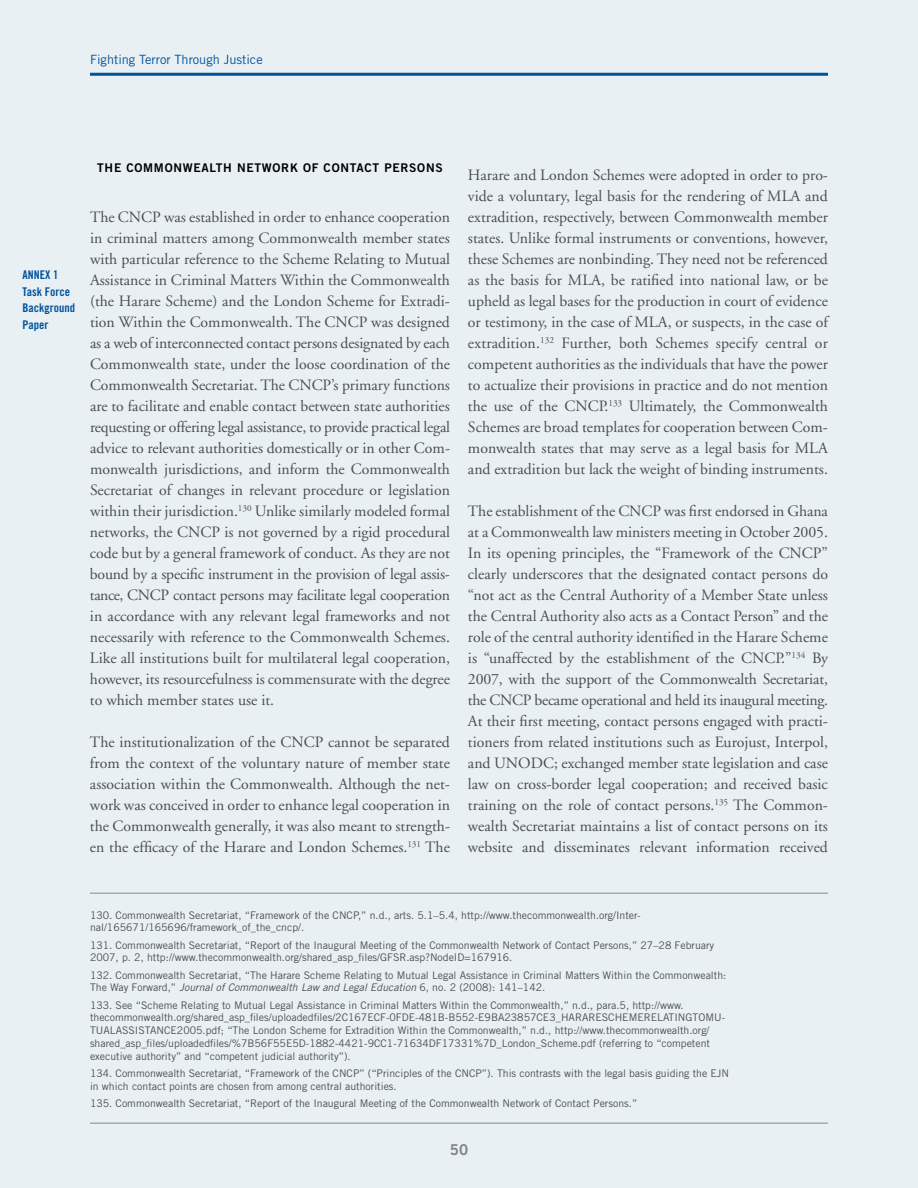
<style>
.page{position:relative;width:918px;height:1188px;background:#e9f0f4}
.page>*{position:absolute;margin:0;border:0;box-sizing:border-box;transform-origin:0 0}
.t1{font:15.75px/21px "Adobe Garamond";color:#4d4d4f;text-align:justify}
.t2{font:15px "Trade Gothic Bold Two";color:#808285}
.t3{font:12.75px "Trade Gothic";color:#00539b}
.t4{font:12px "Trade Gothic Bold Two";letter-spacing:.06em;color:#000}
.t5{font:12px/16.5px "Trade Gothic Bold Cond Twenty";color:#00539b}
.t6{font:10.5px/17.2px "Trade Gothic";color:#4d4d4f}
.s1{font-style:italic}
</style>
<div class="page">
<hr style="left:90px;top:1122px;width:738px;height:2px;background:#a7a9ac">
<hr style="left:90px;top:73px;width:738px;height:3px;background:#00539b">
<hr style="left:90px;top:892px;width:738px;height:2px;background:#a7a9ac">
<p class="t3" style="left:90px;top:52px;width:174px">Fighting Terror Through Justice</p>
<p class="t5" style="left:22px;top:267px;width:54px">ANNEX 1<br>Task Force<br>Background<br>Paper</p>
<p class="t4" style="left:97px;top:160px;width:77px">THE COMMONWEALTH</p>
<p class="t4" style="left:237px;top:160px;width:19px">NETWOR</p>
<p class="t4" style="left:290px;top:160px;width:51px">K OF CONTACT</p>
<p class="t4" style="left:384px;top:160px;width:10px">PERSONS</p>
<p class="t1" style="left:90px;top:207px;width:362px">The CNCP was established in order to enhance cooperation in criminal matters among Commonwealth member states with particular reference to the Scheme Relating to Mutual Assistance in Criminal Matters Within the Commonwealth (the Harare Scheme) and the London Scheme for Extradi&shy;tion Within the Commonwealth. The CNCP was designed as a web of interconnected contact persons designated by each Commonwealth state, under the loose coordination of the Commonwealth Secretariat. The CNCP’s primary functions are to facilitate and enable contact between state authorities requesting or offering legal assistance, to provide practical legal advice to relevant authorities domestically or in other Com&shy;monwealth jurisdictions, and inform the Commonwealth Secretariat of changes in relevant procedure or legislation within their jurisdiction.<sup>130</sup> Unlike similarly modeled formal networks, the CNCP is not governed by a rigid procedural code but by a general framework of conduct. As they are not bound by a specific instrument in the provision of legal assis&shy;tance, CNCP contact persons may facilitate legal cooperation in accordance with any relevant legal frameworks and not necessarily with reference to the Commonwealth Schemes.<br>Like all institutions built for multilateral legal cooperation, however, its resourcefulness is commensurate with the degree to which member states use it.</p>
<p class="t1" style="left:90px;top:732px;width:362px">The institutionalization of the CNCP cannot be separated from the context of the voluntary nature of member state association within the Commonwealth. Although the net&shy;work was conceived in order to enhance legal cooperation in the Commonwealth generally, it was also meant to strength&shy;en the efficacy of the Harare and London Schemes.<sup>131</sup> The</p>
<p class="t1" style="left:468px;top:165px;width:362px">Harare and London Schemes were adopted in order to pro&shy;vide a voluntary, legal basis for the rendering of MLA and extradition, respectively, between Commonwealth member states. Unlike formal instruments or conventions, however, these Schemes are nonbinding. They need not be referenced as the basis for MLA, be ratified into national law, or be upheld as legal bases for the production in court of evidence or testimony, in the case of MLA, or suspects, in the case of extradition.<sup>132</sup> Further, both Schemes specify central or competent authorities as the individuals that have the power to actualize their provisions in practice and do not mention the use of the CNCP.<sup>133</sup> Ultimately, the Commonwealth Schemes are broad templates for cooperation between Com&shy;monwealth states that may serve as a legal basis for MLA and extradition but lack the weight of binding instruments.</p>
<p class="t1" style="left:468px;top:501px;width:362px">The establishment of the CNCP was first endorsed in Ghana at a Commonwealth law ministers meeting in October 2005.<br>In its opening principles, the “Framework of the CNCP” clearly underscores that the designated contact persons do “not act as the Central Authority of a Member State unless the Central Authority also acts as a Contact Person” and the role of the central authority identified in the Harare Scheme is “unaffected by the establishment of the CNCP.”<sup>134</sup> By 2007, with the support of the Commonwealth Secretariat, the CNCP became operational and held its inaugural meeting.<br>At their first meeting, contact persons engaged with practi&shy;tioners from related institutions such as Eurojust, Interpol, and UNODC; exchanged member state legislation and case law on cross-border legal cooperation; and received basic training on the role of contact persons.<sup>135</sup> The Common&shy;wealth Secretariat maintains a list of contact persons on its website and disseminates relevant information received</p>
<p class="t6" style="left:90px;top:906px;width:251px">130. Commonwealth Secretariat, “Framework of the CNCP</p>
<p class="t6" style="left:358px;top:906px;width:284px">,” n.d., arts. 5.1–5.4, http://www.thecommonwealth.org/I nter-</p>
<p class="t6" style="left:90px;top:919px;width:626px">nal/165671/165696/framework_of_the_cncp/.<br>131. Commonwealth Secretariat, “Report of the I naugural M eeting of the Commonwealth N etwork of Contact Persons,” 27–28 February</p>
<p class="t6" style="left:90px;top:949px;width:638px">2007, p. 2, http://www.thecommonwealth.org/shared_asp_files/GFSR .asp?NodeI D=167916.<br>132. Commonwealth Secretariat, “The Harare Scheme Relating to M utual Legal Assistance in Criminal Matters Within the Commonwealth:</p>
<p class="t6" style="left:90px;top:979px;width:595px">The Way Forward,” <span class="s1">Journal of Commonwealth Law and Legal Education</span> 6, no. 2 (2008): 141–142.<br>133. See “Scheme Relating to M utual Legal Assistance in Criminal Matters Within the Commonwealth,” n.d., para.5, http://www.</p>
<p class="t6" style="left:90px;top:1009px;width:479px">thecommonwealth.org/shared_asp_files/uploadedfiles/2C167ECF-0FDE-481B-B552-E9BA23857CE3_HARAR</p>
<p class="t6" style="left:595px;top:1009px;width:70px">ESCH EM ER ELATINGTOMU</p>
<p class="t6" style="left:722px;top:1009px;width:5px">-</p>
<p class="t6" style="left:90px;top:1022px;width:8px">TUALA</p>
<p class="t6" style="left:122px;top:1022px;width:31px">SSI STANC</p>
<p class="t6" style="left:90px;top:1024px;width:622px;line-height:12.8px;text-align:justify;text-indent:81px">E2005.pdf; “The London Scheme for Extradition Within the Commonwealth,” n.d., http://www.thecommonwealth.org/ shared_asp_files/uploadedfiles/%7B56F55E5D-1882-4421-9CC 1-71634DF17331%7D_London_Scheme.pdf (referring to “competent executive authority” and “competent judicial authority”).</p>
<p class="t6" style="left:90px;top:1064px;width:251px">134. Commonwealth Secretariat, “Framework of the CNCP</p>
<p class="t6" style="left:359px;top:1064px;width:104px">” (“Principles of the CNCP</p>
<p class="t6" style="left:482px;top:1064px;width:242px">”). This contrasts with the legal basis guiding the EJN</p>
<p class="t6" style="left:90px;top:1077px;width:549px">in which contact points are chosen from among central authorities.<br>135. Commonwealth Secretariat, “Report of the I naugural M eeting of the Commonwealth N etwork of Contact Persons.”</p>
<p class="t2" style="left:450px;top:1140px;width:20px">50</p>
</div>
